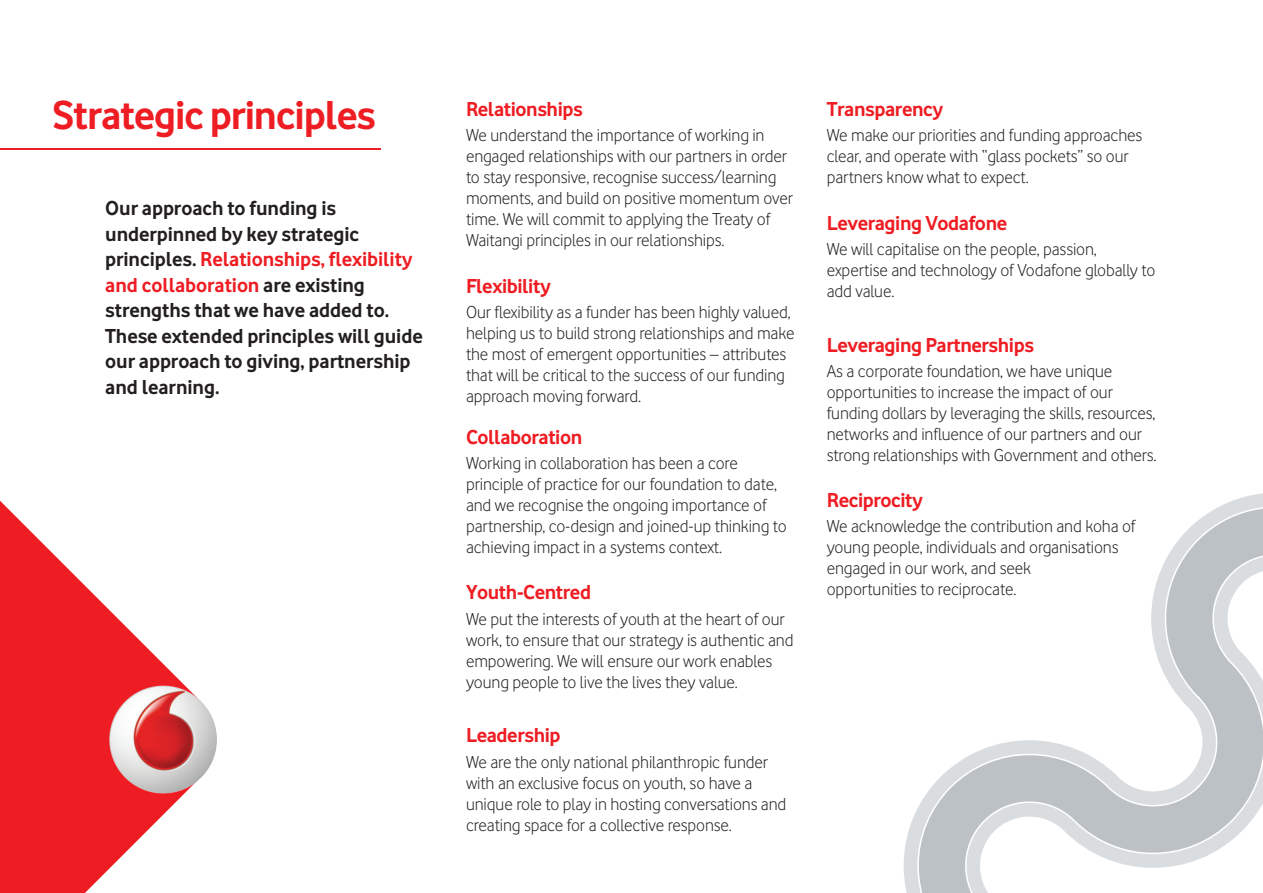
<style>
.page{position:relative;width:1263px;height:893px;background:#fff}
.page>*{position:absolute;margin:0;border:0;box-sizing:border-box;transform-origin:0 0}
.t1{font:700 42px "Vodafone Rg";letter-spacing:-.025em;color:#ee1d23}
.VF_body_1{font:700 21px/25.5px "Vodafone Rg";letter-spacing:-.005em;color:#231f20}
.lil_subheads{font:700 21px "Vodafone Rg";letter-spacing:-.02em;color:#ee1d23}
.VF_body_1-2{font:18px/21px "Vodafone Lt";letter-spacing:-.005em;color:#231f20}
.s1{color:#ee1d23}
</style>
<div class="page">
<svg style="left:905px;top:498px;width:358px;height:395px"></svg>
<hr style="left:0;top:149px;width:381px;height:1px;background:#ee1d23">
<svg style="left:0;top:501px;width:183px;height:392px;fill:#ee1d23"></svg>
<img style="left:106px;top:682px;width:111px;height:113px">
<p class="t1" style="left:53px;top:90px;width:325px">Strategic principles</p>
<p class="lil_subheads" style="left:827px;top:97px;width:118px">Transparency</p>
<p class="lil_subheads" style="left:466px;top:97px;width:118px">Relationships</p>
<p class="VF_body_1-2" style="left:466px;top:125px;width:329px">We understand the importance of working in engaged relationships with our partners in order to stay responsive, recognise success/learning moments, and build on positive momentum over time. We will commit to applying the Treaty of Waitangi principles in our relationships.</p>
<p class="lil_subheads" style="left:466px;top:273px;width:86px">Flexibility</p>
<p class="VF_body_1-2" style="left:466px;top:301px;width:330px">Our flexibility as a funder has been highly valued, helping us to build strong relationships and make the most of emergent opportunities – attributes that will be critical to the success of our funding approach moving forward.</p>
<p class="lil_subheads" style="left:466px;top:425px;width:118px">Collaboration</p>
<p class="VF_body_1-2" style="left:466px;top:452px;width:322px">Working in collaboration has been a core principle of practice for our foundation to date, and we recognise the ongoing importance of partnership, co-design and joined-up thinking to achieving impact in a systems context.</p>
<p class="lil_subheads" style="left:466px;top:580px;width:127px">Youth-Centred</p>
<p class="VF_body_1-2" style="left:466px;top:608px;width:329px">We put the interests of youth at the heart of our work, to ensure that our strategy is authentic and empowering. We will ensure our work enables young people to live the lives they value.</p>
<p class="lil_subheads" style="left:466px;top:723px;width:96px">Leadership</p>
<p class="VF_body_1-2" style="left:466px;top:751px;width:322px">We are the only national philanthropic funder with an exclusive focus on youth, so have a unique role to play in hosting conversations and creating space for a collective response.</p>
<p class="VF_body_1-2" style="left:827px;top:125px;width:317px">We make our priorities and funding approaches clear, and operate with “glass pockets” so our partners know what to expect.</p>
<p class="lil_subheads" style="left:827px;top:210px;width:182px">Leveraging Vodafone</p>
<p class="VF_body_1-2" style="left:827px;top:238px;width:330px">We will capitalise on the people, passion, expertise and technology of Vodafone globally to add value.</p>
<p class="VF_body_1" style="left:105px;top:195px;width:319px">Our approach to funding is underpinned by key strategic principles. <span class="s1">Relationships, flexibility and collaboration</span> are existing strengths that we have added to.<br>These extended principles will guide our approach to giving, partnership and learning.</p>
<p class="lil_subheads" style="left:827px;top:332px;width:209px">Leveraging Partnerships</p>
<p class="VF_body_1-2" style="left:827px;top:360px;width:331px">As a corporate foundation, we have unique opportunities to increase the impact of our funding dollars by leveraging the skills, resources, networks and influence of our partners and our strong relationships with Government and others.</p>
<p class="lil_subheads" style="left:827px;top:488px;width:97px">Reciprocity</p>
<p class="VF_body_1-2" style="left:827px;top:516px;width:310px">We acknowledge the contribution and koha of young people, individuals and organisations engaged in our work, and seek<br>opportunities to reciprocate.</p>
</div>
